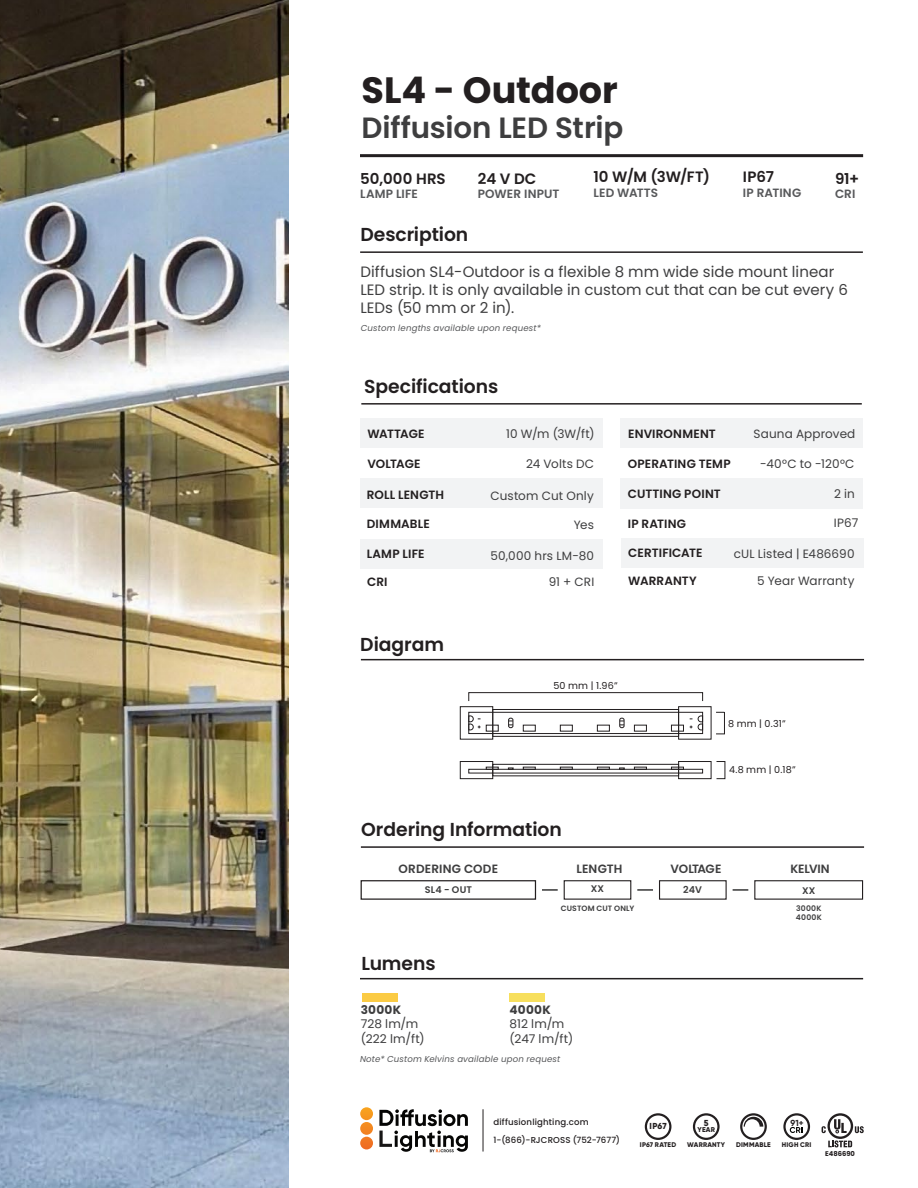
<style>
.page{position:relative;width:918px;height:1188px;background:#fff}
.page>*{position:absolute;margin:0;border:0;box-sizing:border-box;transform-origin:0 0}
.t1{font:700 36.6px "Poppins";letter-spacing:-.005em;color:#231f20}
.t2{font:600 29.25px "Poppins";letter-spacing:-.005em;color:#3e3e3f}
.t3{font:600 18.75px "Poppins";letter-spacing:-.005em;color:#231f20}
.t4{font:15px/18px "Poppins";letter-spacing:.005em;color:#3e3e3f}
.t5{font:600 15px "Poppins";color:#231f20}
.t6{font:12px/14.4px "Poppins";letter-spacing:.01em;color:#3e3e3f}
.t7{font:600 12px "Poppins";letter-spacing:.01em;color:#231f20}
.t8{font:600 12px "Poppins";letter-spacing:.01em;color:#57585a}
.t9{font:600 12px "Poppins";letter-spacing:.01em;color:#3e3e3f}
.t10{font:700 12px "Poppins";letter-spacing:.02em;color:#3e3e3f}
.t11{font:600 12px "Poppins";letter-spacing:-.025em;color:#3e3e3f}
.t12{font:600 12px "Poppins";letter-spacing:-.025em;color:#231f20}
.t13{font:600 12px "Poppins";letter-spacing:-.02em;color:#231f20}
.t14{font:9.6px "Poppins";letter-spacing:.02em;color:#231f20}
.t15{font:600 9.6px "Poppins";letter-spacing:.015em;color:#3e3e3f}
.t16{font:800 8.7px "Gilroy";color:#231f20}
.t17{font:700 8.7px "Gilroy";color:#231f20}
.t18{font:italic 8.55px "Poppins";letter-spacing:.02em;color:#57585a}
.t19{font:500 8.55px/17.7px "Poppins";letter-spacing:.02em;color:#231f20}
.t20{font:600 7.65px/9.1px "Poppins";letter-spacing:.025em;color:#3e3e3f}
.t21{font:800 6.9px "Gilroy";color:#231f20}
.t22{font:800 6.75px "Gilroy";letter-spacing:.03em;color:#231f20}
.t23{font:700 6.75px "Poppins";color:#231f20}
</style>
<div class="page">
<svg style="left:822px;top:1113px;width:42px;height:34px"></svg>
<svg style="left:783px;top:1113px;width:27px;height:27px"></svg>
<svg style="left:693px;top:1113px;width:27px;height:27px"></svg>
<svg style="left:645px;top:1113px;width:26px;height:27px"></svg>
<svg style="left:740px;top:1113px;width:27px;height:27px"></svg>
<hr style="left:483px;top:1109px;width:1px;height:43px;background:#231f20">
<svg style="left:360px;top:1107px;width:13px;height:43px"></svg>
<svg style="left:379px;top:1109px;width:89px;height:43px"></svg>
<img style="left:0;top:0;width:288px;height:1188px">
<hr style="left:361px;top:846px;width:503px;height:2px;background:#231f20">
<div style="left:754px;top:880px;width:109px;height:20px;border:1px solid #231f20"></div>
<div style="left:659px;top:880px;width:68px;height:20px;border:1px solid #231f20"></div>
<div style="left:564px;top:880px;width:67px;height:20px;border:1px solid #231f20"></div>
<svg style="left:542px;top:889px;width:16px;height:2px"></svg>
<svg style="left:637px;top:889px;width:16px;height:2px"></svg>
<svg style="left:733px;top:889px;width:15px;height:2px"></svg>
<div style="left:361px;top:880px;width:175px;height:20px;border:1px solid #231f20"></div>
<hr style="left:361px;top:403px;width:501px;height:2px;background:#231f20">
<div style="left:360px;top:418px;width:242px;height:30px;background:#f2f3f4"></div>
<div style="left:360px;top:478px;width:242px;height:30px;background:#f2f3f4"></div>
<div style="left:620px;top:418px;width:243px;height:30px;background:#f2f3f4"></div>
<div style="left:620px;top:478px;width:243px;height:31px;background:#f2f3f4"></div>
<div style="left:360px;top:539px;width:242px;height:29px;background:#f2f3f4"></div>
<div style="left:621px;top:538px;width:242px;height:30px;background:#f2f3f4"></div>
<hr style="left:360px;top:154px;width:503px;height:3px;background:#231f20">
<hr style="left:360px;top:978px;width:503px;height:1px;background:#231f20">
<div style="left:362px;top:993px;width:36px;height:9px;background:#fbcb44"></div>
<div style="left:509px;top:993px;width:36px;height:9px;background:#f7df5d"></div>
<svg style="left:716px;top:711px;width:9px;height:24px"></svg>
<div style="left:468px;top:692px;width:235px;height:9px;border:1px solid #231f20"></div>
<div style="left:486px;top:725px;width:13px;height:7px;border:1px solid #231f20"></div>
<div style="left:671px;top:725px;width:13px;height:7px;border:1px solid #231f20"></div>
<div style="left:634px;top:725px;width:13px;height:7px;border:1px solid #231f20"></div>
<div style="left:597px;top:725px;width:13px;height:7px;border:1px solid #231f20"></div>
<div style="left:560px;top:725px;width:13px;height:7px;border:1px solid #231f20"></div>
<div style="left:523px;top:725px;width:13px;height:7px;border:1px solid #231f20"></div>
<div style="left:468px;top:712px;width:235px;height:22px;border:1px solid #231f20"></div>
<svg style="left:619px;top:717px;width:6px;height:11px"></svg>
<svg style="left:508px;top:717px;width:6px;height:11px"></svg>
<svg style="left:690px;top:715px;width:13px;height:16px"></svg>
<svg style="left:468px;top:715px;width:13px;height:16px"></svg>
<div style="left:460px;top:706px;width:33px;height:34px;border:1px solid #231f20"></div>
<div style="left:678px;top:706px;width:33px;height:34px;border:1px solid #231f20"></div>
<div style="left:492px;top:709px;width:187px;height:28px;border:1px solid #231f20"></div>
<div style="left:468px;top:769px;width:235px;height:4px;border:1px solid #231f20"></div>
<svg style="left:486px;top:767px;width:13px;height:3px"></svg>
<svg style="left:523px;top:767px;width:13px;height:3px"></svg>
<svg style="left:560px;top:767px;width:13px;height:3px"></svg>
<svg style="left:597px;top:767px;width:13px;height:3px"></svg>
<svg style="left:634px;top:767px;width:13px;height:3px"></svg>
<svg style="left:671px;top:767px;width:13px;height:3px"></svg>
<svg style="left:508px;top:768px;width:6px;height:2px"></svg>
<svg style="left:619px;top:768px;width:6px;height:2px"></svg>
<svg style="left:716px;top:761px;width:10px;height:18px"></svg>
<div style="left:460px;top:761px;width:33px;height:18px;border:1px solid #231f20"></div>
<div style="left:678px;top:761px;width:33px;height:18px;border:1px solid #231f20"></div>
<div style="left:492px;top:764px;width:187px;height:12px;border:1px solid #231f20"></div>
<hr style="left:361px;top:659px;width:503px;height:1px;background:#231f20">
<hr style="left:360px;top:251px;width:503px;height:2px;background:#231f20">
<h1 class="t1" style="left:361px;top:68px;width:258px">SL4 - Outdoor</h1>
<h2 class="t2" style="left:361px;top:110px;width:263px">Diffusion LED Strip</h2>
<p class="t5" style="left:360px;top:170px;width:87px">50,000 HRS</p>
<p class="t8" style="left:360px;top:187px;width:59px">LAMP LIFE</p>
<p class="t5" style="left:478px;top:170px;width:60px">24 V DC</p>
<p class="t8" style="left:478px;top:187px;width:83px">POWER INPUT</p>
<p class="t5" style="left:593px;top:168px;width:118px">10 W/M (3W/FT)</p>
<p class="t8" style="left:593px;top:185px;width:66px">LED WATTS</p>
<p class="t5" style="left:743px;top:168px;width:32px">IP67</p>
<p class="t8" style="left:743px;top:185px;width:60px">IP RATING</p>
<p class="t5" style="left:835px;top:170px;width:26px">91+</p>
<p class="t8" style="left:835px;top:187px;width:22px">CRI</p>
<h3 class="t3" style="left:360px;top:224px;width:110px">Description</h3>
<p class="t4" style="left:360px;top:263px;width:489px">Diffusion SL4-Outdoor is a flexible 8 mm wide side mount linear<br>LED strip. It is only available in custom cut that can be cut every 6<br>LEDs (50 mm or 2 in).</p>
<p class="t18" style="left:361px;top:323px;width:182px">Custom lengths available upon request*</p>
<h3 class="t3" style="left:364px;top:375px;width:136px">Specifications</h3>
<p class="t12" style="left:367px;top:427px;width:59px">WATTAGE</p>
<p class="t6" style="left:506px;top:426px;width:90px">10 W/m (3W/ft)</p>
<p class="t13" style="left:367px;top:457px;width:55px">VOLTAGE</p>
<p class="t6" style="left:526px;top:457px;width:70px">24 Volts DC</p>
<p class="t7" style="left:367px;top:488px;width:79px">ROLL LENGTH</p>
<p class="t6" style="left:490px;top:488px;width:105px">Custom Cut Only</p>
<p class="t7" style="left:367px;top:517px;width:65px">DIMMABLE</p>
<p class="t6" style="left:574px;top:518px;width:22px">Yes</p>
<p class="t7" style="left:367px;top:547px;width:59px">LAMP LIFE</p>
<p class="t6" style="left:491px;top:549px;width:105px">50,000 hrs LM-80</p>
<p class="t7" style="left:367px;top:575px;width:22px">CRI</p>
<p class="t6" style="left:549px;top:575px;width:47px">91 + CRI</p>
<p class="t7" style="left:628px;top:427px;width:89px">ENVIRONMENT</p>
<p class="t6" style="left:754px;top:426px;width:103px">Sauna Approved</p>
<p class="t7" style="left:628px;top:456px;width:104px">OPERATING TEMP</p>
<p class="t6" style="left:760px;top:456px;width:96px">-40°C to -120°C</p>
<p class="t7" style="left:628px;top:487px;width:94px">CUTTING POINT</p>
<p class="t6" style="left:834px;top:487px;width:22px">2 in</p>
<p class="t7" style="left:628px;top:517px;width:60px">IP RATING</p>
<p class="t6" style="left:834px;top:516px;width:26px">IP67</p>
<p class="t7" style="left:628px;top:546px;width:76px">CERTIFICATE</p>
<p class="t6" style="left:734px;top:546px;width:122px">cUL Listed | E486690</p>
<p class="t7" style="left:628px;top:574px;width:70px">WARRANTY</p>
<p class="t6" style="left:757px;top:574px;width:99px">5 Year Warranty</p>
<h3 class="t3" style="left:360px;top:633px;width:85px">Diagram</h3>
<p class="t14" style="left:553px;top:680px;width:66px">50 mm | 1.96”</p>
<h3 class="t3" style="left:361px;top:818px;width:202px">Ordering Information</h3>
<p class="t14" style="left:728px;top:718px;width:59px">8 mm | 0.31”</p>
<p class="t14" style="left:729px;top:764px;width:68px">4.8 mm | 0.18”</p>
<p class="t9" style="left:398px;top:862px;width:101px">ORDERING CODE</p>
<p class="t9" style="left:576px;top:862px;width:47px">LENGTH</p>
<p class="t11" style="left:670px;top:862px;width:53px">VOLTAGE</p>
<p class="t9" style="left:790px;top:862px;width:41px">KELVIN</p>
<p class="t15" style="left:425px;top:884px;width:49px">SL4 - OUT</p>
<p class="t15" style="left:591px;top:883px;width:15px">XX</p>
<p class="t15" style="left:683px;top:885px;width:20px">24V</p>
<p class="t20" style="left:561px;top:904px;width:75px">CUSTOM CUT ONLY</p>
<h3 class="t3" style="left:361px;top:952px;width:76px">Lumens</h3>
<p class="t10" style="left:361px;top:1003px;width:42px">3000K</p>
<p class="t6" style="left:361px;top:1017px;width:66px">728 lm/m (222 lm/ft)</p>
<p class="t10" style="left:510px;top:1003px;width:43px">4000K</p>
<p class="t6" style="left:510px;top:1017px;width:65px">812 lm/m (247 lm/ft)</p>
<p class="t18" style="left:360px;top:1054px;width:202px">Note* Custom Kelvins available upon request</p>
<p class="t15" style="left:802px;top:885px;width:15px">XX</p>
<p class="t20" style="left:796px;top:904px;width:27px">3000K<br>4000K</p>
<p class="t19" style="left:493px;top:1113px;width:128px">diffusionlighting.com<br>1-(866)-RJCROSS (752-7677)</p>
<p class="t16" style="left:650px;top:1120px;width:19px">IP67</p>
<p class="t22" style="left:640px;top:1141px;width:38px">IP67 RATED</p>
<p class="t16" style="left:704px;top:1117px;width:6px">5</p>
<p class="t21" style="left:697px;top:1125px;width:19px">YEAR</p>
<p class="t22" style="left:687px;top:1141px;width:39px">WARRANTY</p>
<p class="t22" style="left:736px;top:1141px;width:36px">DIMMABLE</p>
<p class="t17" style="left:791px;top:1118px;width:15px">91+</p>
<p class="t22" style="left:782px;top:1141px;width:31px">HIGH CRI</p>
<p class="t23" style="left:825px;top:1149px;width:31px">E486690</p>
</div>
